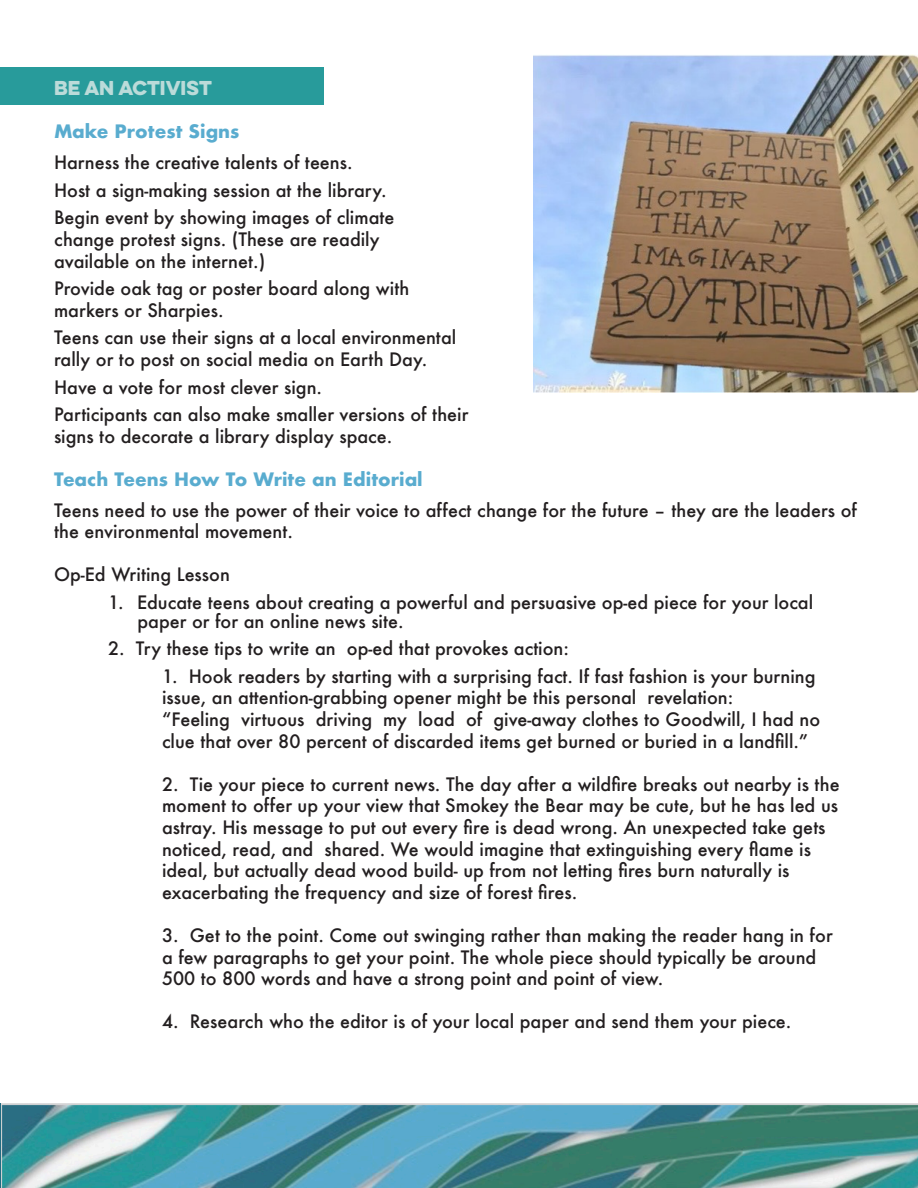
<style>
.page{position:relative;width:918px;height:1188px;background:#fff}
.page>*{position:absolute;margin:0;border:0;box-sizing:border-box;transform-origin:0 0}
.t1{font:500 18px/21.6px "Futura";color:#231f20}
.t2{font:700 18px "Futura";color:#59accf}
.t3{font:18px "Eveleth Clean";color:#bbdbd9}
</style>
<div class="page">
<div style="left:0;top:67px;width:324px;height:38px;background:#289b9b"></div>
<img style="left:534px;top:54px;width:384px;height:339px">
<img style="left:1px;top:1104px;width:917px;height:84px">
<p class="t3" style="left:54px;top:74px;width:159px">BE AN ACTIVIST</p>
<p class="t2" style="left:54px;top:118px;width:187px">Make Protest Signs</p>
<p class="t1" style="left:54px;top:151px;width:300px">Harness the creative talents of teens.</p>
<p class="t1" style="left:54px;top:179px;width:334px">Host a sign-making session at the library.</p>
<p class="t1" style="left:54px;top:207px;width:342px">Begin event by showing images of climate change protest signs. (These are readily available on the internet.)</p>
<p class="t1" style="left:54px;top:277px;width:357px">Provide oak tag or poster board along with markers or Sharpies.</p>
<p class="t1" style="left:54px;top:327px;width:404px">Teens can use their signs at a local environmental rally or to post on social media on Earth Day.</p>
<p class="t1" style="left:54px;top:376px;width:270px">Have a vote for most clever sign.</p>
<p class="t1" style="left:54px;top:403px;width:416px">Participants can also make smaller versions of their signs to decorate a library display space.</p>
<p class="t2" style="left:54px;top:466px;width:370px">Teach Teens How To Write an Editorial</p>
<p class="t1" style="left:54px;top:499px;width:804px">Teens need to use the power of their voice to affect change for the future – they are the leaders of the environmental movement.</p>
<p class="t1" style="left:54px;top:564px;width:177px">Op-Ed Writing Lesson</p>
<p class="t1" style="left:137px;top:593px;width:677px;line-height:18.6px;text-indent:-29px">1. Educate teens about creating a powerful and persuasive op-ed piece for your local paper or for an online news site.</p>
<p class="t1" style="left:108px;top:637px;width:463px">2. Try these tips to write an op-ed that provokes action:</p>
<p class="t1" style="left:162px;top:665px;width:655px">1. Hook readers by starting with a surprising fact. If fast fashion is your burning</p>
<p class="t1" style="left:162px;top:687px;width:660px">issue, an attention-grabbing opener might be this personal revelation:<br>“Feeling virtuous driving my load of give-away clothes to Goodwill, I had no clue that over 80 percent of discarded items get burned or buried in a landfill.”</p>
<p class="t1" style="left:162px;top:773px;width:679px;text-align:justify">2. Tie your piece to current news. The day after a wildfire breaks out nearby is the moment to offer up your view that Smokey the Bear may be cute, but he has led us astray. His message to put out every fire is dead wrong. An unexpected take gets</p>
<p class="t1" style="left:162px;top:838px;width:651px">noticed, read, and shared. We would imagine that extinguishing every flame is</p>
<p class="t1" style="left:162px;top:859px;width:629px">ideal, but actually dead wood build- up from not letting fires burn naturally is</p>
<p class="t1" style="left:162px;top:881px;width:417px">exacerbating the frequency and size of forest fires.</p>
<p class="t1" style="left:162px;top:924px;width:672px">3. Get to the point. Come out swinging rather than making the reader hang in for</p>
<p class="t1" style="left:162px;top:946px;width:656px">a few paragraphs to get your point. The whole piece should typically be around</p>
<p class="t1" style="left:162px;top:967px;width:503px">500 to 800 words and have a strong point and point of view.</p>
<p class="t1" style="left:162px;top:1011px;width:631px">4. Research who the editor is of your local paper and send them your piece.</p>
</div>
